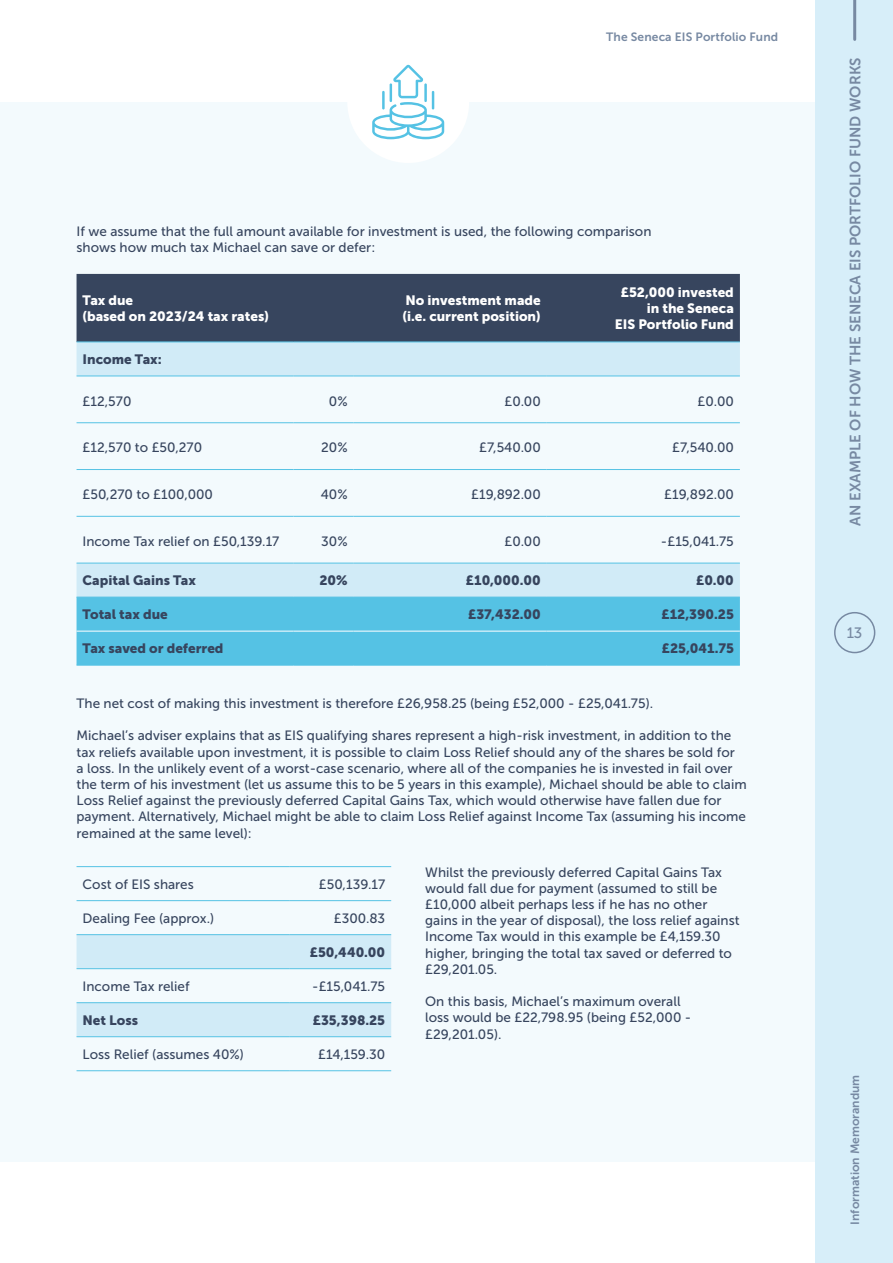
<style>
.page{position:relative;width:893px;height:1263px;background:#fff}
.page>*{position:absolute;margin:0;border:0;box-sizing:border-box;transform-origin:0 0}
.t1{font:15px "Museo Sans 700";color:#7789a2}
.t2{font:15px "Museo Sans 500";color:#7789a2}
.t3{font:13.5px/16.2px "Museo Sans 500";color:#37455e}
.t4{font:13.5px "Museo Sans 900";color:#37455e}
.t5{font:13.5px/16.2px "Museo Sans 900";color:#fff}
.t6{font:12px "Museo Sans 700";letter-spacing:.005em;color:#7789a2}
</style>
<div class="page">
<div style="left:0;top:102px;width:816px;height:1059px;background:#f3fafd"></div>
<div style="left:77px;top:274px;width:663px;height:68px;background:#37455e"></div>
<svg style="left:77px;top:343px;width:663px;height:254px"></svg>
<div style="left:77px;top:598px;width:663px;height:67px;background:#55c2e4"></div>
<hr style="left:77px;top:342px;width:216px;height:1px;background:#55c2e4">
<hr style="left:293px;top:342px;width:61px;height:1px;background:#55c2e4">
<hr style="left:354px;top:342px;width:193px;height:1px;background:#55c2e4">
<hr style="left:547px;top:342px;width:193px;height:1px;background:#55c2e4">
<hr style="left:77px;top:376px;width:216px;height:1px;background:#55c2e4">
<hr style="left:293px;top:376px;width:61px;height:1px;background:#55c2e4">
<hr style="left:354px;top:376px;width:193px;height:1px;background:#55c2e4">
<hr style="left:547px;top:376px;width:193px;height:1px;background:#55c2e4">
<hr style="left:77px;top:422px;width:216px;height:1px;background:#55c2e4">
<hr style="left:293px;top:422px;width:61px;height:1px;background:#55c2e4">
<hr style="left:354px;top:422px;width:193px;height:1px;background:#55c2e4">
<hr style="left:547px;top:422px;width:193px;height:1px;background:#55c2e4">
<hr style="left:77px;top:469px;width:216px;height:1px;background:#55c2e4">
<hr style="left:293px;top:469px;width:61px;height:1px;background:#55c2e4">
<hr style="left:354px;top:469px;width:193px;height:1px;background:#55c2e4">
<hr style="left:547px;top:469px;width:193px;height:1px;background:#55c2e4">
<hr style="left:77px;top:516px;width:216px;height:1px;background:#55c2e4">
<hr style="left:293px;top:516px;width:61px;height:1px;background:#55c2e4">
<hr style="left:354px;top:516px;width:193px;height:1px;background:#55c2e4">
<hr style="left:547px;top:516px;width:193px;height:1px;background:#55c2e4">
<hr style="left:77px;top:563px;width:216px;height:1px;background:#55c2e4">
<hr style="left:293px;top:563px;width:61px;height:1px;background:#55c2e4">
<hr style="left:354px;top:563px;width:193px;height:1px;background:#55c2e4">
<hr style="left:547px;top:563px;width:193px;height:1px;background:#55c2e4">
<hr style="left:77px;top:597px;width:216px;height:1px;background:#55c2e4">
<hr style="left:293px;top:597px;width:61px;height:1px;background:#55c2e4">
<hr style="left:354px;top:597px;width:193px;height:1px;background:#55c2e4">
<hr style="left:547px;top:597px;width:193px;height:1px;background:#55c2e4">
<hr style="left:77px;top:665px;width:216px;height:1px;background:#55c2e4">
<hr style="left:293px;top:665px;width:61px;height:1px;background:#55c2e4">
<hr style="left:354px;top:665px;width:193px;height:1px;background:#55c2e4">
<hr style="left:547px;top:665px;width:193px;height:1px;background:#55c2e4">
<hr style="left:77px;top:631px;width:216px;height:1px;background:#fff">
<hr style="left:293px;top:631px;width:61px;height:1px;background:#fff">
<hr style="left:354px;top:631px;width:193px;height:1px;background:#fff">
<hr style="left:547px;top:631px;width:193px;height:1px;background:#fff">
<svg style="left:77px;top:935px;width:314px;height:101px"></svg>
<hr style="left:77px;top:866px;width:212px;height:1px;background:#55c2e4">
<hr style="left:289px;top:866px;width:102px;height:1px;background:#55c2e4">
<hr style="left:77px;top:900px;width:212px;height:1px;background:#55c2e4">
<hr style="left:289px;top:900px;width:102px;height:1px;background:#55c2e4">
<hr style="left:77px;top:934px;width:212px;height:1px;background:#55c2e4">
<hr style="left:289px;top:934px;width:102px;height:1px;background:#55c2e4">
<hr style="left:77px;top:968px;width:212px;height:1px;background:#55c2e4">
<hr style="left:289px;top:968px;width:102px;height:1px;background:#55c2e4">
<hr style="left:77px;top:1002px;width:212px;height:1px;background:#55c2e4">
<hr style="left:289px;top:1002px;width:102px;height:1px;background:#55c2e4">
<hr style="left:77px;top:1036px;width:212px;height:1px;background:#55c2e4">
<hr style="left:289px;top:1036px;width:102px;height:1px;background:#55c2e4">
<hr style="left:77px;top:1070px;width:212px;height:1px;background:#55c2e4">
<hr style="left:289px;top:1070px;width:102px;height:1px;background:#55c2e4">
<div style="left:347px;top:41px;width:122px;height:122px;background:#fff;border-radius:50%"></div>
<svg style="left:372px;top:65px;width:72px;height:74px"></svg>
<div style="left:816px;top:0;width:77px;height:1263px;background:#d7eef9"></div>
<div style="left:834px;top:612px;width:41px;height:41px;border:2px solid #7789a2;border-radius:50%"></div>
<hr style="left:853px;top:0;width:3px;height:39px;background:#7789a2">
<p class="t6" style="left:606px;top:30px;width:173px">The Seneca EIS Portfolio Fund</p>
<p class="t3" style="left:77px;top:223px;width:576px">If we assume that the full amount available for investment is used, the following comparison shows how much tax Michael can save or defer:</p>
<p class="t5" style="left:83px;top:292px;width:188px">Tax due<br>(based on 2023/24 tax rates)</p>
<p class="t5" style="left:402px;top:292px;width:140px">No investment made (i.e. current position)</p>
<p class="t5" style="left:615px;top:284px;width:120px;text-align:right">£52,000 invested in the Seneca<br>EIS Portfolio Fund</p>
<p class="t4" style="left:83px;top:352px;width:81px">Income Tax:</p>
<p class="t3" style="left:83px;top:393px;width:50px">£12,570</p>
<p class="t3" style="left:329px;top:393px;width:20px">0%</p>
<p class="t3" style="left:504px;top:393px;width:38px">£0.00</p>
<p class="t3" style="left:698px;top:393px;width:38px">£0.00</p>
<p class="t3" style="left:83px;top:440px;width:121px">£12,570 to £50,270</p>
<p class="t3" style="left:321px;top:440px;width:28px">20%</p>
<p class="t3" style="left:479px;top:440px;width:63px">£7,540.00</p>
<p class="t3" style="left:672px;top:440px;width:63px">£7,540.00</p>
<p class="t3" style="left:83px;top:486px;width:132px">£50,270 to £100,000</p>
<p class="t3" style="left:321px;top:486px;width:28px">40%</p>
<p class="t3" style="left:471px;top:486px;width:71px">£19,892.00</p>
<p class="t3" style="left:664px;top:486px;width:71px">£19,892.00</p>
<p class="t3" style="left:83px;top:533px;width:198px">Income Tax relief on £50,139.17</p>
<p class="t3" style="left:321px;top:533px;width:28px">30%</p>
<p class="t3" style="left:504px;top:533px;width:38px">£0.00</p>
<p class="t3" style="left:661px;top:533px;width:74px">-£15,041.75</p>
<p class="t4" style="left:83px;top:573px;width:115px">Capital Gains Tax</p>
<p class="t4" style="left:319px;top:573px;width:30px">20%</p>
<p class="t4" style="left:466px;top:573px;width:76px">£10,000.00</p>
<p class="t4" style="left:696px;top:573px;width:39px">£0.00</p>
<p class="t4" style="left:83px;top:607px;width:87px">Total tax due</p>
<p class="t4" style="left:468px;top:607px;width:74px">£37,432.00</p>
<p class="t4" style="left:662px;top:607px;width:74px">£12,390.25</p>
<p class="t4" style="left:83px;top:641px;width:143px">Tax saved or deferred</p>
<p class="t4" style="left:662px;top:641px;width:74px">£25,041.75</p>
<p class="t3" style="left:77px;top:695px;width:578px">The net cost of making this investment is therefore £26,958.25 (being £52,000 - £25,041.75).</p>
<p class="t3" style="left:77px;top:728px;width:672px">Michael’s adviser explains that as EIS qualifying shares represent a high-risk investment, in addition to the tax reliefs available upon investment, it is possible to claim Loss Relief should any of the shares be sold for<br>a loss. In the unlikely event of a worst-case scenario, where all of the companies he is invested in fail over the term of his investment (let us assume this to be 5 years in this example), Michael should be able to claim Loss Relief against the previously deferred Capital Gains Tax, which would otherwise have fallen due for payment. Alternatively, Michael might be able to claim Loss Relief against Income Tax (assuming his income remained at the same level):</p>
<p class="t3" style="left:83px;top:876px;width:113px">Cost of EIS shares</p>
<p class="t3" style="left:319px;top:876px;width:68px">£50,139.17</p>
<p class="t3" style="left:83px;top:910px;width:133px">Dealing Fee (approx.)</p>
<p class="t3" style="left:334px;top:910px;width:53px">£300.83</p>
<p class="t4" style="left:310px;top:944px;width:77px">£50,440.00</p>
<p class="t3" style="left:83px;top:978px;width:109px">Income Tax relief</p>
<p class="t3" style="left:312px;top:978px;width:74px">-£15,041.75</p>
<p class="t4" style="left:83px;top:1012px;width:57px">Net Loss</p>
<p class="t4" style="left:313px;top:1012px;width:74px">£35,398.25</p>
<p class="t3" style="left:83px;top:1046px;width:163px">Loss Relief (assumes 40%)</p>
<p class="t3" style="left:318px;top:1046px;width:69px">£14,159.30</p>
<p class="t3" style="left:425px;top:864px;width:316px">Whilst the previously deferred Capital Gains Tax would fall due for payment (assumed to still be £10,000 albeit perhaps less if he has no other gains in the year of disposal), the loss relief against Income Tax would in this example be £4,159.30 higher, bringing the total tax saved or deferred to £29,201.05.</p>
<p class="t3" style="left:425px;top:993px;width:268px">On this basis, Michael’s maximum overall loss would be £22,798.95 (being £52,000 - £29,201.05).</p>
<p class="t1" style="left:847px;top:526px;width:470px;rotate:-90deg">AN EXAMPLE OF HOW THE SENECA EIS PORTFOLIO FUND WORKS</p>
<p class="t2" style="left:847px;top:625px;width:17px">13</p>
<p class="t6" style="left:848px;top:1225px;width:151px;rotate:-90deg">Information Memorandum</p>
</div>
